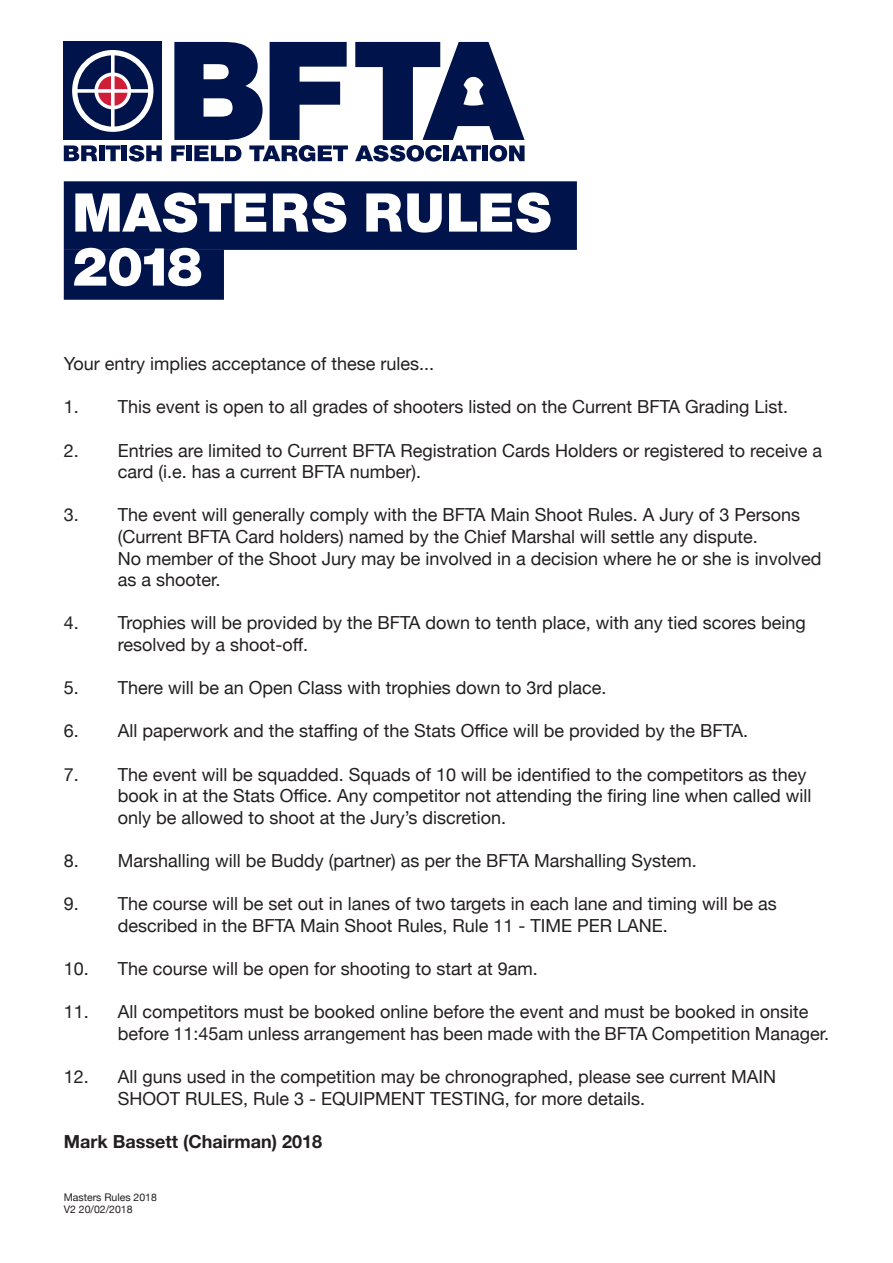
<style>
.page{position:relative;width:893px;height:1263px;background:#fff}
.page>*{position:absolute;margin:0;border:0;box-sizing:border-box;transform-origin:0 0}
.t1{font:900 54px/54px "Neue Helvetica BQ";color:#fff}
.Body_Text{font:18px/21.6px "Helvetica Neue";color:#231f20}
.Body_Text-2{font:700 18px "Helvetica Neue";color:#231f20}
.t2{font:10.5px/12.6px "Helvetica Neue";color:#231f20}
</style>
<div class="page">
<div style="left:64px;top:181px;width:513px;height:69px;background:#00134a;border:2px solid #00134a"></div>
<div style="left:64px;top:250px;width:160px;height:50px;background:#00134a;border:2px solid #00134a"></div>
<svg style="left:64px;top:145px;width:33px;height:16px"></svg>
<div style="left:99px;top:145px;width:5px;height:16px;background:#00134a"></div>
<svg style="left:106px;top:145px;width:15px;height:16px"></svg>
<div style="left:122px;top:145px;width:5px;height:16px;background:#00134a"></div>
<svg style="left:129px;top:145px;width:33px;height:17px"></svg>
<svg style="left:171px;top:42px;width:177px;height:120px"></svg>
<svg style="left:355px;top:42px;width:170px;height:120px"></svg>
<div style="left:64px;top:42px;width:98px;height:98px;background:#00134a"></div>
<svg style="left:72px;top:50px;width:81px;height:82px"></svg>
<p class="t1" style="left:73px;top:185px;width:481px">MASTERS RULES<br>2018</p>
<p class="Body_Text" style="left:64px;top:354px;width:372px">Your entry implies acceptance of these rules...</p>
<p class="Body_Text" style="left:64px;top:397px;width:726px">1. This event is open to all grades of shooters listed on the Current BFTA Grading List.</p>
<p class="Body_Text" style="left:118px;top:440px;width:706px;text-indent:-54px">2. Entries are limited to Current BFTA Registration Cards Holders or registered to receive a card (i.e. has a current BFTA number).</p>
<p class="Body_Text" style="left:118px;top:505px;width:705px;text-indent:-54px">3. The event will generally comply with the BFTA Main Shoot Rules. A Jury of 3 Persons (Current BFTA Card holders) named by the Chief Marshal will settle any dispute.<br>No member of the Shoot Jury may be involved in a decision where he or she is involved as a shooter.</p>
<p class="Body_Text" style="left:118px;top:613px;width:690px;text-indent:-54px">4. Trophies will be provided by the BFTA down to tenth place, with any tied scores being resolved by a shoot-off.</p>
<p class="Body_Text" style="left:64px;top:678px;width:544px">5. There will be an Open Class with trophies down to 3rd place.</p>
<p class="Body_Text" style="left:64px;top:721px;width:686px">6. All paperwork and the staffing of the Stats Office will be provided by the BFTA.</p>
<p class="Body_Text" style="left:118px;top:764px;width:695px;text-indent:-54px">7. The event will be squadded. Squads of 10 will be identified to the competitors as they book in at the Stats Office. Any competitor not attending the firing line when called will only be allowed to shoot at the Jury’s discretion.</p>
<p class="Body_Text" style="left:64px;top:851px;width:635px">8. Marshalling will be Buddy (partner) as per the BFTA Marshalling System.</p>
<p class="Body_Text" style="left:118px;top:894px;width:660px;text-indent:-54px">9. The course will be set out in lanes of two targets in each lane and timing will be as described in the BFTA Main Shoot Rules, Rule 11 - TIME PER LANE.</p>
<p class="Body_Text" style="left:64px;top:959px;width:476px">10. The course will be open for shooting to start at 9am.</p>
<p class="Body_Text" style="left:118px;top:1002px;width:713px;text-indent:-54px">11. All competitors must be booked online before the event and must be booked in onsite before 11:45am unless arrangement has been made with the BFTA Competition Manager.</p>
<p class="Body_Text" style="left:118px;top:1067px;width:660px;text-indent:-54px">12. All guns used in the competition may be chronographed, please see current MAIN<br>SHOOT RULES, Rule 3 - EQUIPMENT TESTING, for more details.</p>
<p class="Body_Text-2" style="left:64px;top:1127px;width:260px">Mark Bassett (Chairman) 2018</p>
<p class="t2" style="left:64px;top:1191px;width:95px">Masters Rules 2018<br>V2 20/02/2018</p>
</div>
